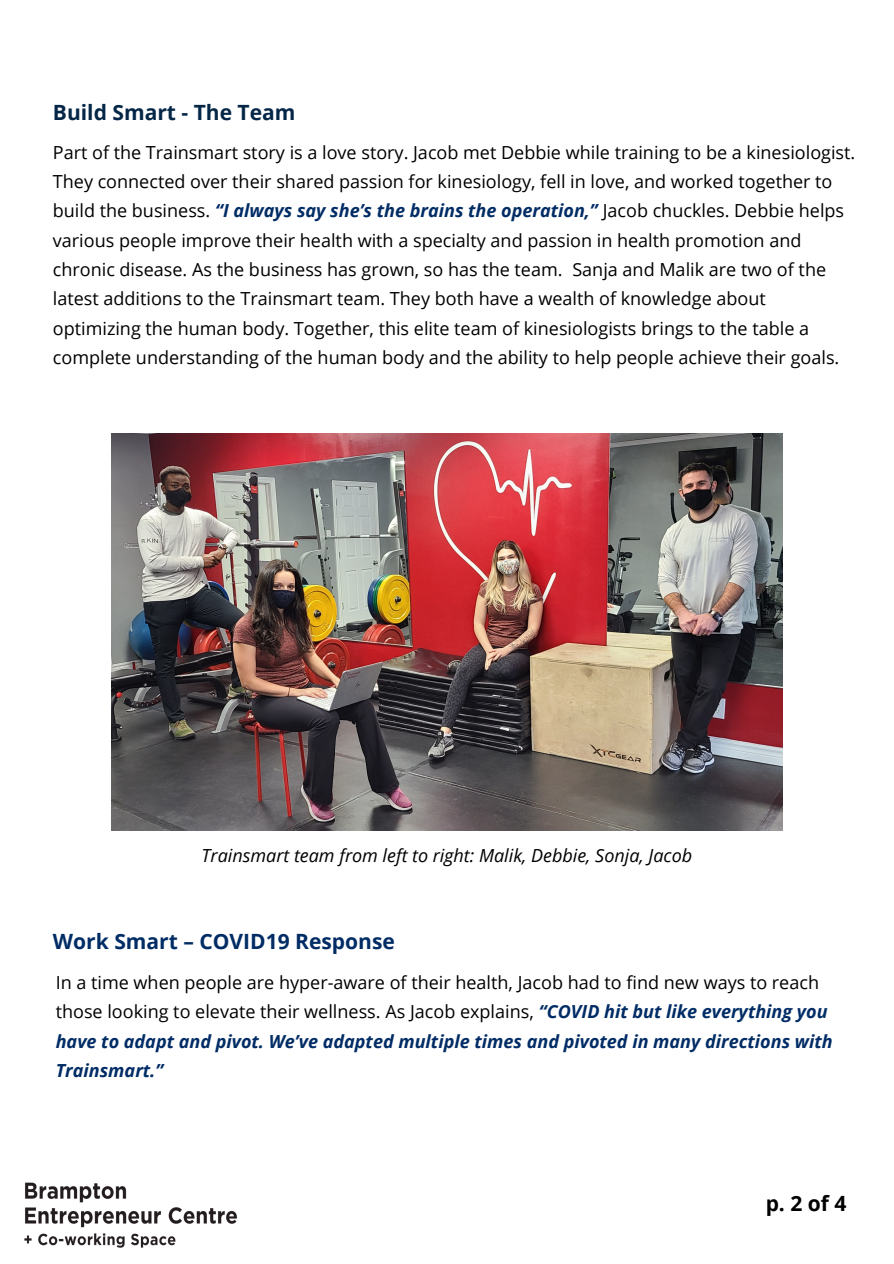
<style>
.page{position:relative;width:894px;height:1264px;background:#fff}
.page>*{position:absolute;margin:0;border:0;box-sizing:border-box;transform-origin:0 0}
.t1{font:700 21px "Open Sans";color:#002c65}
.t2{font:700 21px "Open Sans";color:#052747}
.t3{font:700 21px "Open Sans";color:#000}
.t4{font:18px/29.2px "Open Sans";color:#000}
.t5{font:italic 18px "Open Sans";color:#000}
.s1{font-weight:700;font-style:italic;color:#002c65}
</style>
<div class="page">
<img style="left:24px;top:1182px;width:213px;height:66px">
<img style="left:112px;top:434px;width:670px;height:396px">
<p class="t2" style="left:53px;top:97px;width:244px">Build Smart - The Team</p>
<p class="t4" style="left:53px;top:137px;width:803px">Part of the Trainsmart story is a love story. Jacob met Debbie while training to be a kinesiologist.<br>They connected over their shared passion for kinesiology, fell in love, and worked together to build the business. <span class="s1">“I always say she’s the brains the operation,”</span> Jacob chuckles. Debbie helps various people improve their health with a specialty and passion in health promotion and chronic disease. As the business has grown, so has the team. Sanja and Malik are two of the latest additions to the Trainsmart team. They both have a wealth of knowledge about optimizing the human body. Together, this elite team of kinesiologists brings to the table a complete understanding of the human body and the ability to help people achieve their goals.</p>
<p class="t5" style="left:201px;top:843px;width:492px">Trainsmart team from left to right: Malik, Debbie, Sonja, Jacob</p>
<p class="t1" style="left:53px;top:926px;width:343px">Work Smart – COVID19 Response</p>
<p class="t4" style="left:56px;top:967px;width:778px">In a time when people are hyper-aware of their health, Jacob had to find new ways to reach those looking to elevate their wellness. As Jacob explains, <span class="s1">“COVID hit but like everything you have to adapt and pivot. We’ve adapted multiple times and pivoted in many directions with Trainsmart.”</span></p>
<p class="t3" style="left:765px;top:1188px;width:82px">p.2of4</p>
</div>
